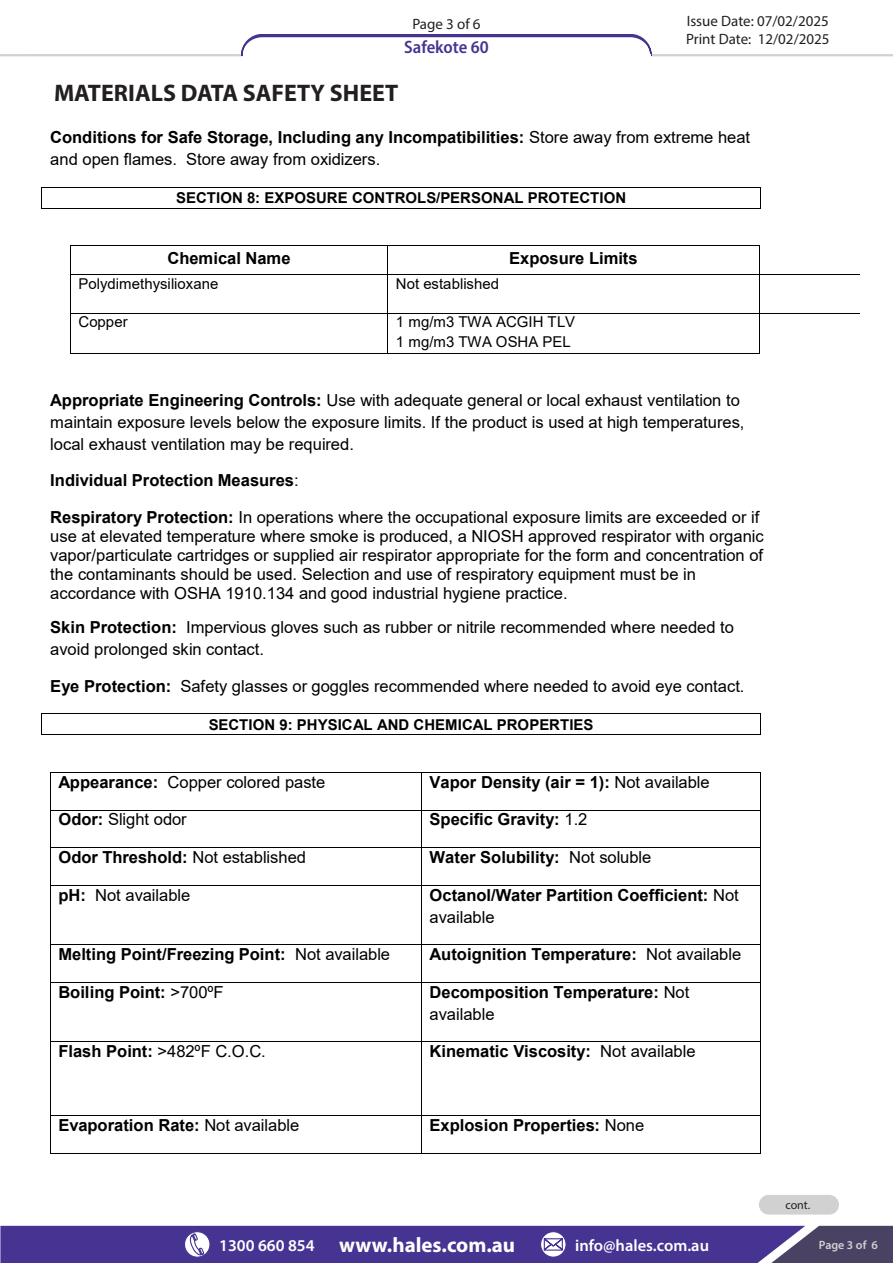
<style>
.page{position:relative;width:893px;height:1263px;background:#fff}
.page>*{position:absolute;margin:0;border:0;box-sizing:border-box;transform-origin:0 0}
.t1{font:700 24px "Myriad Pro";color:#231f20}
.t2{font:700 21px "Myriad Pro";color:#fff}
.t3{font:600 semi-condensed 18px "Myriad Pro";color:#473492}
.t4{font:16.5px/21.9px "Arial";color:#000}
.t5{font:700 16.5px/22.2px "Arial";color:#000}
.t6{font:600 16.5px "Myriad Pro";color:#fff}
.t7{font:700 15px "Arial";color:#000}
.t8{font:15px/19.8px "Arial";color:#000}
.t9{font:15px/18px "Myriad Pro";color:#231f20}
.t10{font:600 12px "Myriad Pro";color:#d1d1d1}
.t11{font:12px "Myriad Pro";color:#231f20}
.s1{font-weight:700}
.s2{font-weight:400}
.s3{font-weight:600;font-size:16.5px}
</style>
<div class="page">
<svg style="left:0;top:34px;width:893px;height:22px"></svg>
<svg style="left:240px;top:35px;width:412px;height:20px"></svg>
<hr style="left:243px;top:54px;width:407px;height:3px;background:#fff">
<hr style="left:32px;top:54px;width:202px;height:1px;background:#d1d1d1">
<svg style="left:0;top:1226px;width:893px;height:37px;background:#4e3d90"></svg>
<div style="left:759px;top:1195px;width:80px;height:19px;background:#d1d1d1;border-radius:10px"></div>
<hr style="left:42px;top:187px;width:719px;height:1px;background:#000">
<hr style="left:42px;top:208px;width:719px;height:1px;background:#000">
<svg style="left:41px;top:187px;width:1px;height:22px"></svg>
<hr style="left:71px;top:245px;width:316px;height:1px;background:#000">
<hr style="left:388px;top:245px;width:371px;height:1px;background:#000">
<svg style="left:70px;top:245px;width:1px;height:30px"></svg>
<hr style="left:71px;top:274px;width:316px;height:1px;background:#000">
<svg style="left:387px;top:245px;width:1px;height:30px"></svg>
<hr style="left:388px;top:274px;width:371px;height:1px;background:#000">
<svg style="left:759px;top:245px;width:1px;height:30px"></svg>
<hr style="left:760px;top:274px;width:100px;height:1px;background:#000">
<hr style="left:70px;top:275px;width:1px;height:38px;background:#000">
<hr style="left:387px;top:275px;width:1px;height:38px;background:#000">
<hr style="left:759px;top:275px;width:1px;height:38px;background:#000">
<hr style="left:71px;top:313px;width:316px;height:1px;background:#000">
<hr style="left:388px;top:313px;width:371px;height:1px;background:#000">
<hr style="left:760px;top:313px;width:100px;height:1px;background:#000">
<hr style="left:70px;top:313px;width:1px;height:40px;background:#000">
<hr style="left:71px;top:353px;width:316px;height:1px;background:#000">
<hr style="left:387px;top:313px;width:1px;height:40px;background:#000">
<hr style="left:388px;top:353px;width:371px;height:1px;background:#000">
<hr style="left:759px;top:313px;width:1px;height:40px;background:#000">
<hr style="left:42px;top:713px;width:719px;height:1px;background:#000">
<hr style="left:42px;top:734px;width:719px;height:1px;background:#000">
<svg style="left:41px;top:713px;width:1px;height:22px"></svg>
<hr style="left:51px;top:772px;width:370px;height:1px;background:#000">
<hr style="left:422px;top:772px;width:338px;height:1px;background:#000">
<hr style="left:50px;top:773px;width:1px;height:37px;background:#000">
<hr style="left:421px;top:773px;width:1px;height:37px;background:#000">
<hr style="left:760px;top:773px;width:1px;height:37px;background:#000">
<hr style="left:51px;top:810px;width:370px;height:1px;background:#000">
<hr style="left:422px;top:810px;width:338px;height:1px;background:#000">
<hr style="left:50px;top:810px;width:1px;height:37px;background:#000">
<hr style="left:421px;top:810px;width:1px;height:37px;background:#000">
<hr style="left:760px;top:810px;width:1px;height:37px;background:#000">
<hr style="left:51px;top:847px;width:370px;height:1px;background:#000">
<hr style="left:422px;top:847px;width:338px;height:1px;background:#000">
<hr style="left:50px;top:848px;width:1px;height:37px;background:#000">
<hr style="left:421px;top:848px;width:1px;height:37px;background:#000">
<hr style="left:760px;top:848px;width:1px;height:37px;background:#000">
<hr style="left:51px;top:885px;width:370px;height:1px;background:#000">
<hr style="left:422px;top:885px;width:338px;height:1px;background:#000">
<hr style="left:50px;top:885px;width:1px;height:59px;background:#000">
<hr style="left:421px;top:885px;width:1px;height:59px;background:#000">
<hr style="left:760px;top:885px;width:1px;height:59px;background:#000">
<hr style="left:51px;top:944px;width:370px;height:1px;background:#000">
<hr style="left:422px;top:944px;width:338px;height:1px;background:#000">
<hr style="left:50px;top:945px;width:1px;height:37px;background:#000">
<hr style="left:421px;top:945px;width:1px;height:37px;background:#000">
<hr style="left:760px;top:945px;width:1px;height:37px;background:#000">
<hr style="left:51px;top:982px;width:370px;height:1px;background:#000">
<hr style="left:422px;top:982px;width:338px;height:1px;background:#000">
<hr style="left:50px;top:982px;width:1px;height:59px;background:#000">
<hr style="left:421px;top:982px;width:1px;height:59px;background:#000">
<hr style="left:760px;top:982px;width:1px;height:59px;background:#000">
<hr style="left:51px;top:1041px;width:370px;height:1px;background:#000">
<hr style="left:422px;top:1041px;width:338px;height:1px;background:#000">
<hr style="left:50px;top:1042px;width:1px;height:73px;background:#000">
<hr style="left:421px;top:1042px;width:1px;height:73px;background:#000">
<hr style="left:760px;top:1042px;width:1px;height:73px;background:#000">
<hr style="left:51px;top:1115px;width:370px;height:1px;background:#000">
<hr style="left:422px;top:1115px;width:338px;height:1px;background:#000">
<hr style="left:50px;top:1116px;width:1px;height:37px;background:#000">
<hr style="left:51px;top:1153px;width:370px;height:1px;background:#000">
<hr style="left:421px;top:1116px;width:1px;height:37px;background:#000">
<hr style="left:422px;top:1153px;width:338px;height:1px;background:#000">
<hr style="left:760px;top:1116px;width:1px;height:37px;background:#000">
<p class="t9" style="left:412px;top:15px;width:70px">Page 3 of 6</p>
<p class="t3" style="left:404px;top:36px;width:86px">Safekote 60</p>
<h1 class="t1" style="left:54px;top:77px;width:346px">MATERIALS DATA SAFETY SHEET</h1>
<p class="t9" style="left:686px;top:12px;width:145px">Issue Date: 07/02/2025<br>Print Date: 12/02/2025</p>
<p class="t4" style="left:50px;top:126px;width:701px"><span class="s1">Conditions for Safe Storage, Including any Incompatibilities:</span> Store away from extreme heat and open flames. Store away from oxidizers.</p>
<p class="t7" style="left:176px;top:187px;width:451px">SECTION 8: EXPOSURE CONTROLS/PERSONAL PROTECTION</p>
<p class="t5" style="left:167px;top:247px;width:125px">Chemical Name</p>
<p class="t5" style="left:509px;top:247px;width:130px">Exposure Limits</p>
<p class="t8" style="left:79px;top:273px;width:141px">Polydimethysilioxane</p>
<p class="t8" style="left:396px;top:273px;width:105px">Not established</p>
<p class="t8" style="left:79px;top:312px;width:51px">Copper</p>
<p class="t8" style="left:396px;top:312px;width:181px">1 mg/m3 TWA ACGIH TLV<br>1 mg/m3 TWA OSHA PEL</p>
<p class="t4" style="left:50px;top:389px;width:696px"><span class="s1">Appropriate Engineering Controls:</span> Use with adequate general or local exhaust ventilation to maintain exposure levels below the exposure limits. If the product is used at high temperatures, local exhaust ventilation may be required.</p>
<p class="t5" style="left:50px;top:470px;width:250px">Individual Protection Measures<span class="s2">:</span></p>
<p class="t4" style="left:50px;top:508px;width:715px;line-height:19px"><span class="s1">Respiratory Protection:</span> In operations where the occupational exposure limits are exceeded or if use at elevated temperature where smoke is produced, a NIOSH approved respirator with organic vapor/particulate cartridges or supplied air respirator appropriate for the form and concentration of the contaminants should be used. Selection and use of respiratory equipment must be in accordance with OSHA 1910.134 and good industrial hygiene practice.</p>
<p class="t4" style="left:50px;top:616px;width:685px"><span class="s1">Skin Protection:</span> Impervious gloves such as rubber or nitrile recommended where needed to avoid prolonged skin contact.</p>
<p class="t4" style="left:50px;top:675px;width:696px"><span class="s1">Eye Protection:</span> Safety glasses or goggles recommended where needed to avoid eye contact.</p>
<p class="t7" style="left:209px;top:714px;width:386px">SECTION 9: PHYSICAL AND CHEMICAL PROPERTIES</p>
<p class="t4" style="left:58px;top:771px;width:269px"><span class="s1">Appearance:</span> Copper colored paste</p>
<p class="t5" style="left:430px;top:771px;width:282px">Vapor Density (air = 1): <span class="s2">Not available</span></p>
<p class="t4" style="left:58px;top:809px;width:130px"><span class="s1">Odor:</span> Slight odor</p>
<p class="t5" style="left:430px;top:809px;width:159px">Specific Gravity: <span class="s2">1.2</span></p>
<p class="t5" style="left:58px;top:846px;width:249px">Odor Threshold: <span class="s2">Not established</span></p>
<p class="t5" style="left:430px;top:846px;width:223px">Water Solubility: <span class="s2">Not soluble</span></p>
<p class="t4" style="left:58px;top:884px;width:133px"><span class="s1">pH:</span> Not available</p>
<p class="t5" style="left:430px;top:884px;width:311px">Octanol/Water Partition Coefficient: <span class="s2">Not available</span></p>
<p class="t5" style="left:58px;top:943px;width:333px">Melting Point/Freezing Point: <span class="s2">Not available</span></p>
<p class="t5" style="left:430px;top:943px;width:313px">Autoignition Temperature: <span class="s2">Not available</span></p>
<p class="t5" style="left:58px;top:981px;width:167px">Boiling Point: <span class="s2">&gt;700ºF</span></p>
<p class="t5" style="left:430px;top:981px;width:261px">Decomposition Temperature: <span class="s2">Not available</span></p>
<p class="t4" style="left:58px;top:1040px;width:209px"><span class="s1">Flash Point:</span> &gt;482ºF C.O.C.</p>
<p class="t5" style="left:430px;top:1040px;width:267px">Kinematic Viscosity: <span class="s2">Not available</span></p>
<p class="t5" style="left:58px;top:1115px;width:243px">Evaporation Rate: <span class="s2">Not available</span></p>
<p class="t5" style="left:430px;top:1115px;width:216px">Explosion Properties: <span class="s2">None</span></p>
<p class="t11" style="left:785px;top:1198px;width:26px">cont.</p>
<p class="t2" style="left:219px;top:1231px;width:297px"><span class="s3">1300 660 854</span> www.hales.com.au</p>
<p class="t6" style="left:575px;top:1234px;width:135px">info@hales.com.au</p>
<p class="t10" style="left:819px;top:1237px;width:61px">Page 3 of 6</p>
</div>
